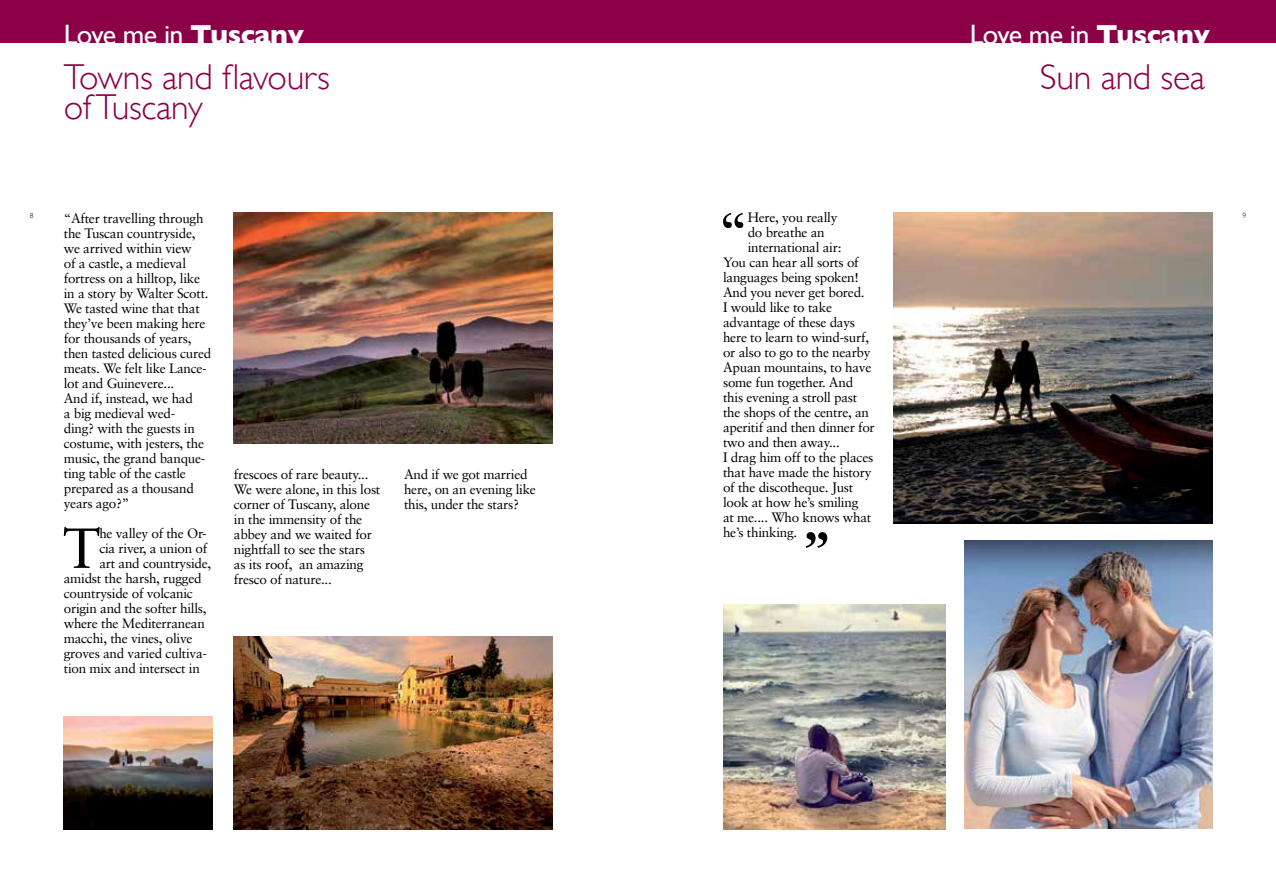
<style>
.page{position:relative;width:1276px;height:893px;background:#fff}
.page>*{position:absolute;margin:0;border:0;box-sizing:border-box;transform-origin:0 0}
.t1{font:56.55px "Sabon LT";color:#000}
.t2{font:300 36px "Gill Sans";letter-spacing:-.01em;color:#8c0047}
.t3{font:28.05px "Gill Sans";letter-spacing:-.02em;color:#fff}
.t4{font:13.5px/15px "Sabon LT";letter-spacing:-.02em;color:#000}
.t5{font:300 7.5px "Gill Sans";color:#000}
.s1{font-weight:700}
</style>
<div class="page">
<div style="left:0;top:0;width:1276px;height:43px;background:#8c0047"></div>
<svg style="left:805px;top:532px;width:22px;height:16px"></svg>
<img style="left:234px;top:636px;width:319px;height:193px">
<img style="left:64px;top:717px;width:149px;height:112px">
<img style="left:234px;top:213px;width:319px;height:231px">
<img style="left:893px;top:213px;width:319px;height:311px">
<img style="left:964px;top:540px;width:248px;height:289px">
<img style="left:723px;top:604px;width:222px;height:225px">
<h3 class="t3" style="left:64px;top:18px;width:242px">Love me in <span class="s1">Tuscany</span></h3>
<h3 class="t3" style="left:969px;top:18px;width:242px">Love me in <span class="s1">Tuscany</span></h3>
<h2 class="t2" style="left:64px;top:48px;width:267px">Towns and flavours</h2>
<h2 class="t2" style="left:1040px;top:48px;width:167px">Sun and sea</h2>
<h2 class="t2" style="left:64px;top:78px;width:141px">of Tuscany</h2>
<h1 class="t1" style="left:717px;top:199px;width:33px">“</h1>
<p class="t4" style="left:748px;top:210px;width:91px">Here, you really</p>
<p class="t4" style="left:748px;top:225px;width:79px">do breathe an</p>
<p class="t4" style="left:748px;top:240px;width:95px">international air:</p>
<p class="t4" style="left:723px;top:255px;width:137px">You can hear all sorts of</p>
<p class="t4" style="left:723px;top:270px;width:137px">languages being spoken!</p>
<p class="t4" style="left:723px;top:285px;width:143px">And you never get bored.</p>
<p class="t4" style="left:723px;top:300px;width:110px">I would like to take</p>
<p class="t4" style="left:723px;top:315px;width:134px">advantage of these days</p>
<p class="t4" style="left:723px;top:330px;width:148px">here to learn to wind-surf,</p>
<p class="t4" style="left:723px;top:345px;width:149px">or also to go to the nearby</p>
<p class="t4" style="left:723px;top:360px;width:150px">Apuan mountains, to have</p>
<p class="t4" style="left:723px;top:375px;width:132px">some fun together. And</p>
<p class="t4" style="left:723px;top:390px;width:136px">this evening a stroll past</p>
<p class="t4" style="left:723px;top:405px;width:148px">the shops of the centre, an</p>
<p class="t4" style="left:723px;top:420px;width:153px">aperitif and then dinner for</p>
<p class="t4" style="left:723px;top:435px;width:118px">two and then away...</p>
<p class="t4" style="left:723px;top:450px;width:152px">I drag him off to the places</p>
<p class="t4" style="left:723px;top:465px;width:150px">that have made the history</p>
<p class="t4" style="left:723px;top:480px;width:132px">of the discotheque. Just</p>
<p class="t4" style="left:723px;top:495px;width:137px">look at how he’s smiling</p>
<p class="t4" style="left:723px;top:510px;width:150px">at me.... Who knows what</p>
<p class="t4" style="left:723px;top:525px;width:76px">he’s thinking.</p>
<p class="t5" style="left:30px;top:209px;width:5px">8</p>
<p class="t5" style="left:1242px;top:209px;width:5px">9</p>
<p class="t4" style="left:64px;top:211px;width:149px">“After travelling through the Tuscan countryside, we arrived within view<br>of a castle, a medieval fortress on a hilltop, like in a story by Walter Scott.<br>We tasted wine that that they’ve been making here for thousands of years, then tasted delicious cured meats. We felt like Lance&shy;lot and Guinevere...<br>And if, instead, we had<br>a big medieval wed-<br>ding? with the guests in costume, with jesters, the music, the grand banque&shy;ting table of the castle prepared as a thousand years ago?”</p>
<h1 class="t1" style="left:63px;top:515px;width:39px">T</h1>
<p class="t4" style="left:99px;top:526px;width:109px">he valley of the Or-</p>
<p class="t4" style="left:234px;top:467px;width:148px">frescoes of rare beauty...<br>We were alone, in this lost corner of Tuscany, alone in the immensity of the abbey and we waited for nightfall to see the stars<br>as its roof, an amazing fresco of nature...</p>
<p class="t4" style="left:404px;top:467px;width:133px">And if we got married here, on an evening like this, under the stars?</p>
<p class="t4" style="left:99px;top:541px;width:109px">cia river, a union of</p>
<p class="t4" style="left:99px;top:556px;width:113px">art and countryside,</p>
<p class="t4" style="left:64px;top:571px;width:139px">amidst the harsh, rugged</p>
<p class="t4" style="left:64px;top:586px;width:131px">countryside of volcanic</p>
<p class="t4" style="left:64px;top:601px;width:144px">origin and the softer hills,</p>
<p class="t4" style="left:64px;top:616px;width:143px">where the Mediterranean</p>
<p class="t4" style="left:64px;top:631px;width:130px">macchi, the vines, olive</p>
<p class="t4" style="left:64px;top:646px;width:145px">groves and varied cultiva-</p>
<p class="t4" style="left:64px;top:661px;width:138px">tion mix and intersect in</p>
</div>
